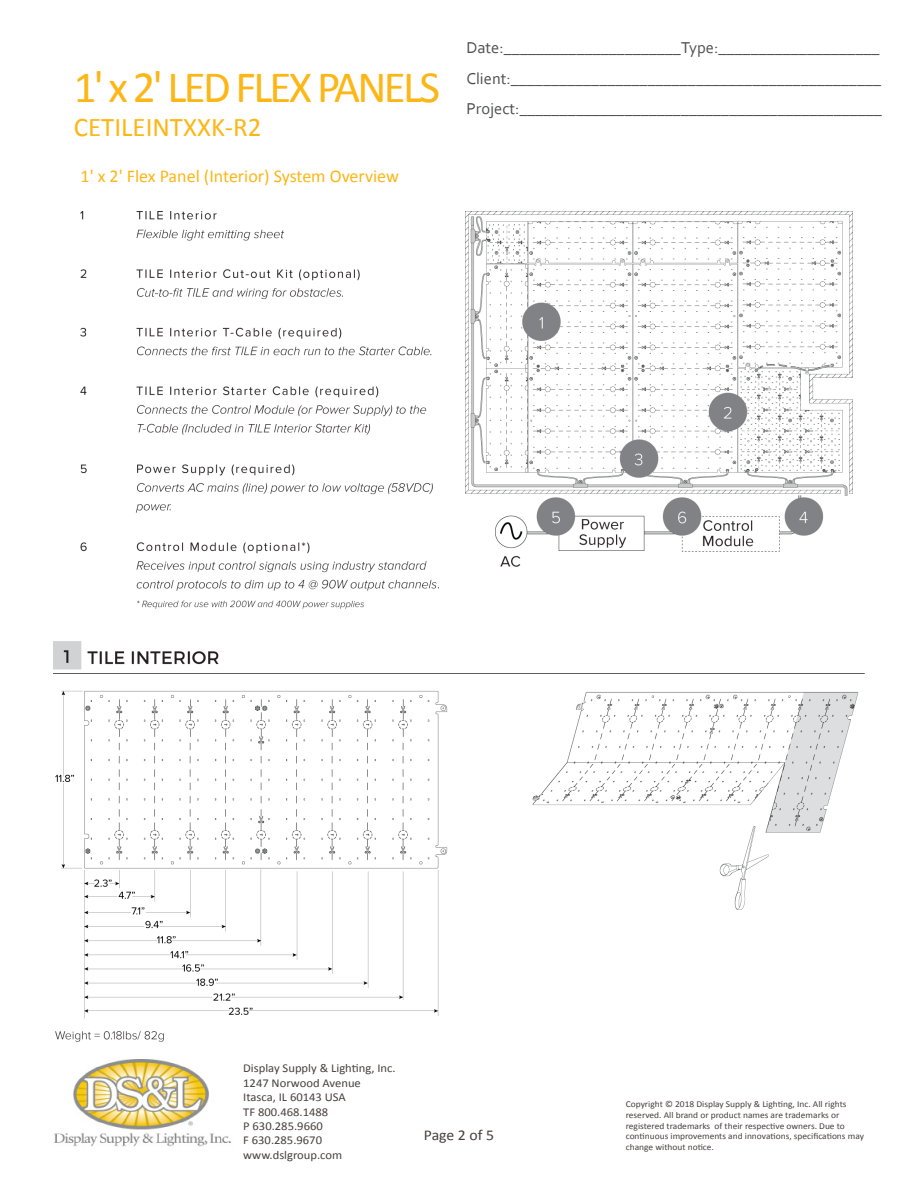
<style>
.page{position:relative;width:918px;height:1188px;background:#fff}
.page>*{position:absolute;margin:0;border:0;box-sizing:border-box;transform-origin:0 0}
.t1{font:45px "Calibri";letter-spacing:-.06em;color:#fcb615}
.t2{font:27px "Calibri";color:#fcb615}
.t3{font:18px "Calibri";color:#fcb615}
.t4{font:16.5px "Corbel";color:#4e4f50}
.t5{font:15px "Calibri";letter-spacing:-.005em;color:#48403e;scale:1.05 1}
.t6{font:12px "Calibri";color:#48403e;scale:1.05 1}
.t7{font:9px/10.8px "Calibri";color:#48403e;scale:1.05 1}
</style>
<div class="page">
<img style="left:53px;top:1059px;width:178px;height:88px">
<img style="left:81px;top:211px;width:358px;height:398px">
<img style="left:466px;top:211px;width:386px;height:356px">
<img style="left:54px;top:641px;width:810px;height:400px">
<p class="t1" style="left:74px;top:58px;width:368px">1' x 2' LED FLEX PANELS</p>
<p class="t2" style="left:74px;top:110px;width:189px">CETILEINTXXK-R2</p>
<p class="t3" style="left:81px;top:165px;width:320px">1' x 2' Flex Panel (Interior) System Overview</p>
<p class="t4" style="left:466px;top:37px;width:415px">Date:______________________Type:____________________</p>
<p class="t4" style="left:466px;top:68px;width:416px">Client:______________________________________________</p>
<p class="t4" style="left:466px;top:98px;width:417px">Project:_____________________________________________</p>
<p class="t6" style="left:243px;top:1061px;width:147px">Display Supply &amp; Lighting, Inc.</p>
<p class="t6" style="left:243px;top:1075px;width:114px">1247 Norwood Avenue</p>
<p class="t6" style="left:243px;top:1090px;width:99px">Itasca, IL 60143 USA</p>
<p class="t6" style="left:243px;top:1104px;width:82px">TF 800.468.1488</p>
<p class="t6" style="left:243px;top:1118px;width:77px">P 630.285.9660</p>
<p class="t6" style="left:243px;top:1133px;width:77px">F 630.285.9670</p>
<p class="t6" style="left:243px;top:1147px;width:96px">www.dslgroup.com</p>
<p class="t5" style="left:424px;top:1125px;width:68px">Page 2 of 5</p>
<p class="t7" style="left:626px;top:1099px;width:228px">Copyright © 2018 Display Supply &amp; Lighting, Inc. All rights reserved. All brand or product names are trademarks or registered trademarks of their respective owners. Due to continuous improvements and innovations, specifications may change without notice.</p>
</div>
